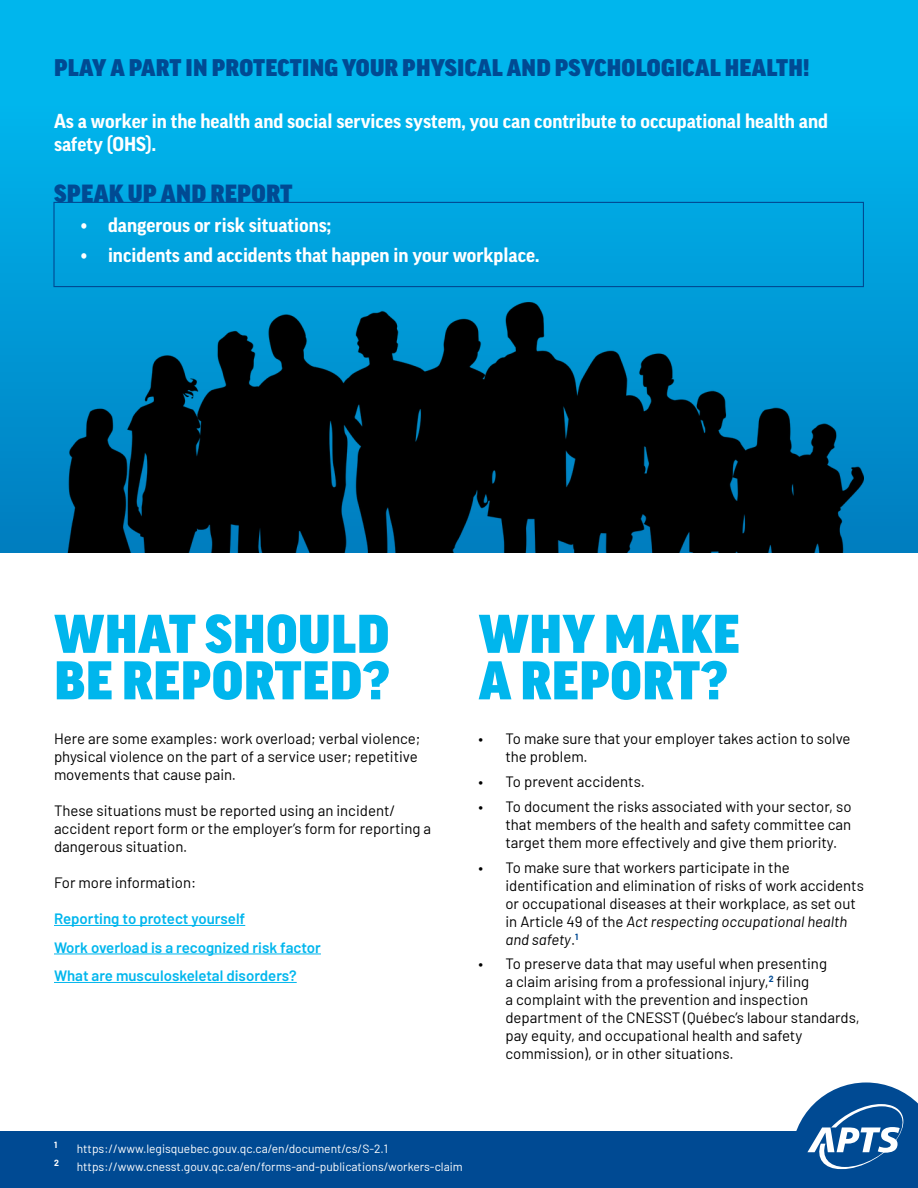
<style>
.page{position:relative;width:918px;height:1188px;background:#fff}
.page>*{position:absolute;margin:0;border:0;box-sizing:border-box;transform-origin:0 0}
.t1{font:900 52.5px/46.5px "Good Pro";letter-spacing:.01em;color:#00b6ed}
.t2{font:900 24px "Good Pro";letter-spacing:.01em;color:#004a93}
.t3{font:900 23.25px "Good Pro";letter-spacing:.01em;color:#004a93}
.t4{font:700 19.5px/23.4px "Good Pro";color:#fff}
.t5{font:15px/18px "Barlow";color:#000}
.t6{font:600 15px/28.5px "Barlow";color:#00b6ed}
.t7{font:12px "Barlow";color:#fff}
.t8{font:700 8.7px "Barlow";color:#fff}
.t9{font:condensed 5.25px/6.3px "Helvetica Neue";color:#000}
.s1{font-style:italic}
</style>
<div class="page">
<div style="left:0;top:0;width:918px;height:552px;background:linear-gradient(to bottom,#00bef4,#007fc0)"></div>
<div style="left:53px;top:202px;width:811px;height:85px;border:1px solid #004a93"></div>
<hr style="left:54px;top:925px;width:191px;height:1px;background:#00b6ed">
<hr style="left:54px;top:954px;width:267px;height:1px;background:#00b6ed">
<hr style="left:54px;top:982px;width:243px;height:1px;background:#00b6ed">
<div style="left:0;top:1132px;width:918px;height:56px;background:#004a93"></div>
<svg style="left:792px;top:1083px;width:126px;height:87px"></svg>
<img style="left:54px;top:278px;width:810px;height:274px">
<h3 class="t3" style="left:54px;top:55px;width:757px">PLAY A PART IN PROTECTING YOUR PHYSICAL AND PSYCHOLOGICAL HEALTH!</h3>
<h3 class="t4" style="left:54px;top:109px;width:776px">As a worker in the health and social services system, you can contribute to occupational health and safety (OHS).</h3>
<h2 class="t2" style="left:54px;top:180px;width:240px">SPEAK UP AND REPORT</h2>
<h3 class="t4" style="left:81px;top:213px;width:252px">• dangerous or risk situations;</h3>
<h3 class="t4" style="left:81px;top:243px;width:460px">• incidents and accidents that happen in your workplace.</h3>
<h1 class="t1" style="left:54px;top:611px;width:337px">WHAT SHOULD<br>BE REPORTED?</h1>
<p class="t5" style="left:54px;top:729px;width:368px">Here are some examples: work overload; verbal violence; physical violence on the part of a service user; repetitive movements that cause pain.</p>
<p class="t5" style="left:54px;top:801px;width:379px">These situations must be reported using an incident/ accident report form or the employer’s form for reporting a dangerous situation.</p>
<p class="t5" style="left:54px;top:873px;width:144px">For more information:</p>
<p class="t6" style="left:54px;top:903px;width:268px">Reporting to protect yourself<br>Work overload is a recognized risk factor<br>What are musculoskeletal disorders?</p>
<h1 class="t1" style="left:479px;top:611px;width:262px">WHY MAKE<br>A REPORT?</h1>
<p class="t5" style="left:505px;top:729px;width:347px;text-indent:-27px">• To make sure that your employer takes action to solve the problem.</p>
<p class="t5" style="left:478px;top:772px;width:168px">• To prevent accidents.</p>
<p class="t5" style="left:505px;top:796px;width:348px;text-align:justify;text-indent:-27px">• To document the risks associated with your sector, so that members of the health and safety committee can target them more effectively and give them priority.</p>
<p class="t5" style="left:505px;top:857px;width:360px;text-indent:-27px">• To make sure that workers participate in the identification and elimination of risks of work accidents or occupational diseases at their workplace, as set out in Article 49 of the <span class="s1">Act respecting occupational health and safety</span>.<sup>1</sup></p>
<p class="t5" style="left:505px;top:954px;width:356px;text-indent:-27px">• To preserve data that may useful when presenting<br>a claim arising from a professional injury,<sup>2</sup> filing<br>a complaint with the prevention and inspection department of the CNESST (Québec’s labour standards, pay equity, and occupational health and safety commission), or in other situations.</p>
<p class="t9" style="left:773px;top:958px;width:25px">APTS<br>LOGOTYPE</p>
<p class="t8" style="left:54px;top:1139px;width:5px">1</p>
<p class="t7" style="left:77px;top:1140px;width:313px">https://www.legisquebec.gouv.qc.ca/en/document/cs/S-2.1</p>
<p class="t8" style="left:54px;top:1157px;width:6px">2</p>
<p class="t7" style="left:77px;top:1158px;width:388px">https://www.cnesst.gouv.qc.ca/en/forms-and-publications/workers-claim</p>
</div>
